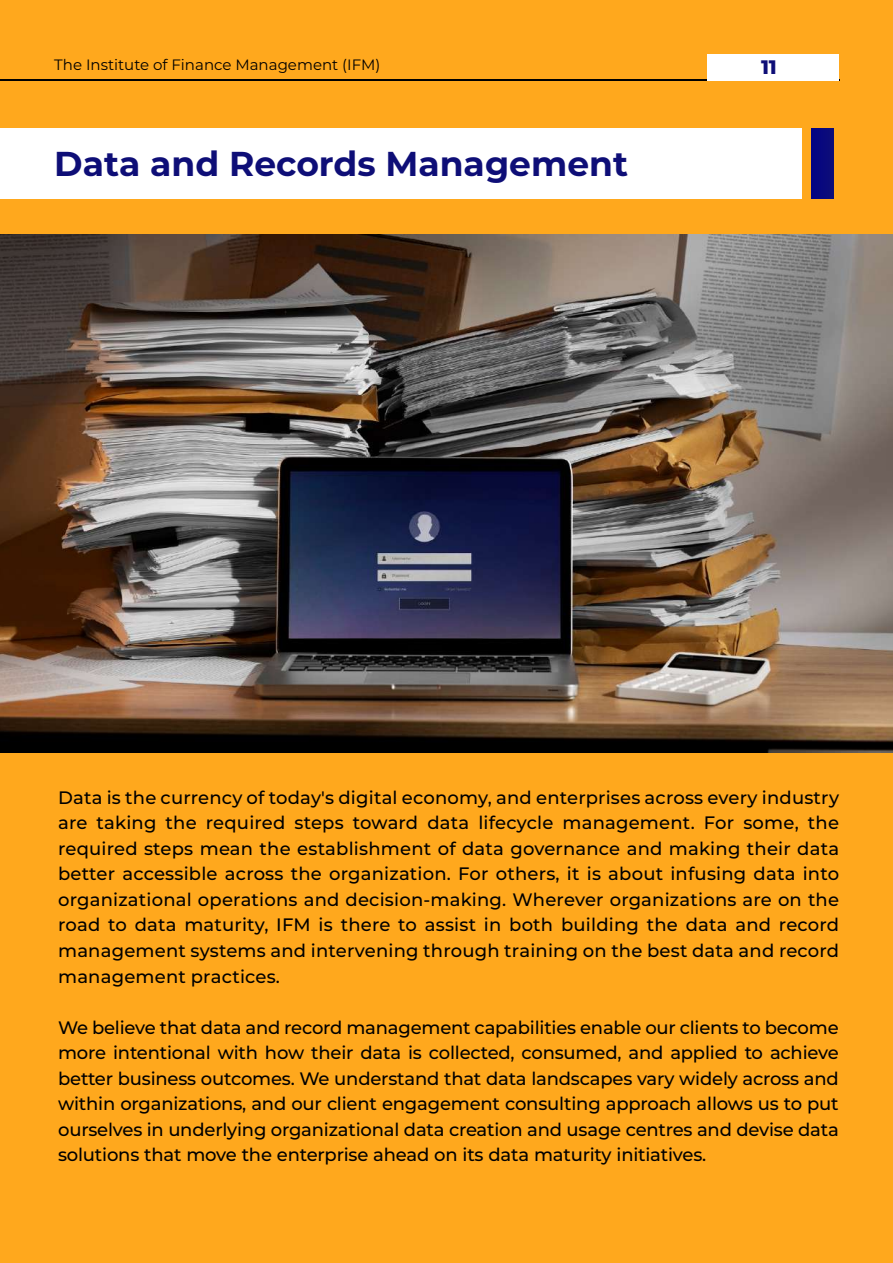
<style>
.page{position:relative;width:893px;height:1263px;background:#ffa81d}
.page>*{position:absolute;margin:0;border:0;box-sizing:border-box;transform-origin:0 0}
.t1{font:700 34.5px "Montserrat";color:#0e0e77}
.t2{font:800 19.5px "Montserrat";color:#0e0e77}
.t3{font:500 18px/25.5px "Montserrat";letter-spacing:-.005em;color:#000;text-align:justify}
.t4{font:15px "Montserrat";color:#000}
</style>
<div class="page">
<hr style="left:0;top:80px;width:839px;height:1px;background:#000">
<div style="left:707px;top:54px;width:132px;height:27px;background:#fff"></div>
<div style="left:0;top:128px;width:801px;height:71px;background:#fff"></div>
<div style="left:812px;top:128px;width:22px;height:71px;background:#08087d"></div>
<img style="left:0;top:235px;width:893px;height:517px">
<p class="t4" style="left:54px;top:55px;width:328px">The Institute of Finance Management (IFM)</p>
<p class="t2" style="left:761px;top:53px;width:17px">11</p>
<h1 class="t1" style="left:54px;top:139px;width:575px">Data and Records Management</h1>
<p class="t3" style="left:58px;top:784px;width:783px">Data is the currency of today's digital economy, and enterprises across every industry are taking the required steps toward data lifecycle management. For some, the required steps mean the establishment of data governance and making their data better accessible across the organization. For others, it is about infusing data into organizational operations and decision-making. Wherever organizations are on the road to data maturity, IFM is there to assist in both building the data and record management systems and intervening through training on the best data and record management practices.</p>
<p class="t3" style="left:58px;top:1014px;width:782px">We believe that data and record management capabilities enable our clients to become more intentional with how their data is collected, consumed, and applied to achieve better business outcomes. We understand that data landscapes vary widely across and within organizations, and our client engagement consulting approach allows us to put ourselves in underlying organizational data creation and usage centres and devise data solutions that move the enterprise ahead on its data maturity initiatives.</p>
</div>
